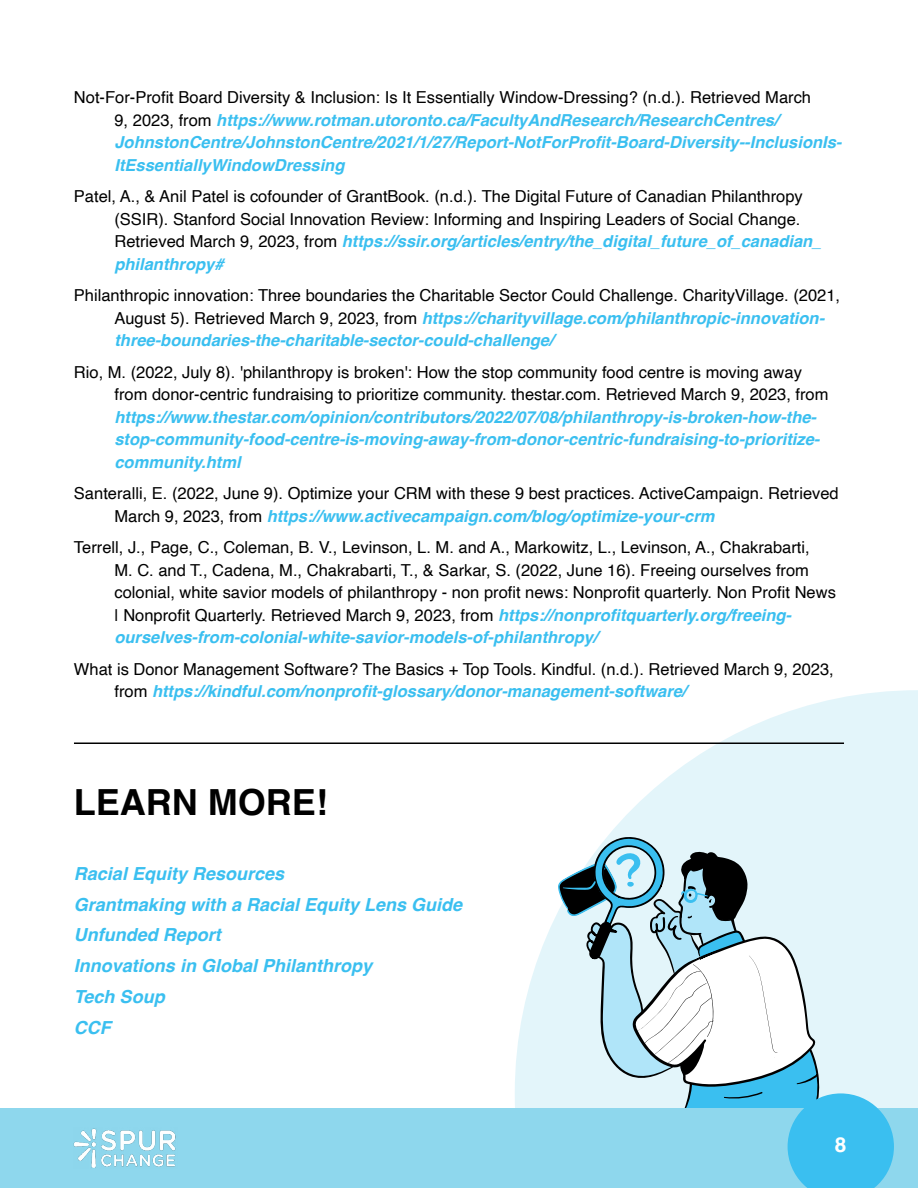
<style>
.page{position:relative;width:918px;height:1188px;background:#fff}
.page>*{position:absolute;margin:0;border:0;box-sizing:border-box;transform-origin:0 0}
.Exercice{font:700 36px "Helvetica";color:#000}
.t1{font:700 21px "Helvetica";color:#fff}
.t2{font:italic 700 18px "Helvetica";color:#3abff0}
.t3{font:16.5px/22.5px "Helvetica";color:#000}
.t4{font:italic 700 16.5px/22.5px "Helvetica";color:#3abff0}
.s1{font-weight:400;font-style:normal;color:#000}
.s2{font-weight:700;font-style:italic;color:#3abff0}
</style>
<div class="page">
<svg style="left:515px;top:690px;width:403px;height:418px;fill:#e3f5fa"></svg>
<hr style="left:74px;top:742px;width:770px;height:2px;background:#000">
<div style="left:0;top:1108px;width:918px;height:80px;background:#8ed7ed"></div>
<img style="left:74px;top:1128px;width:102px;height:40px">
<svg style="left:557px;top:837px;width:337px;height:351px"></svg>
<p class="t4" style="left:114px;top:88px;width:729px;text-indent:-40px"><span class="s1">Not-For-Profit Board Diversity &amp; Inclusion: Is It Essentially Window-Dressing? (n.d.). Retrieved March<br>9, 2023, from</span> https://www.rotman.utoronto.ca/FacultyAndResearch/ResearchCentres/ JohnstonCentre/JohnstonCentre/2021/1/27/Report-NotForProfit-Board-Diversity--InclusionIs-ItEssentiallyWindowDressing</p>
<p class="t3" style="left:114px;top:186px;width:708px;text-indent:-40px">Patel, A., &amp; Anil Patel is cofounder of GrantBook. (n.d.). The Digital Future of Canadian Philanthropy (SSIR). Stanford Social Innovation Review: Informing and Inspiring Leaders of Social Change.<br>Retrieved March 9, 2023, from <span class="s2">https://ssir.org/articles/entry/the_digital_future_of_canadian_ philanthropy#</span></p>
<p class="t3" style="left:114px;top:285px;width:727px;text-indent:-40px">Philanthropic innovation: Three boundaries the Charitable Sector Could Challenge. CharityVillage. (2021,<br>August 5). Retrieved March 9, 2023, from <span class="s2">https://charityvillage.com/philanthropic-innovation&shy;three-boundaries-the-charitable-sector-could-challenge/</span></p>
<p class="t4" style="left:114px;top:362px;width:716px;text-indent:-40px"><span class="s1">Rio, M. (2022, July 8). 'philanthropy is broken': How the stop community food centre is moving away from donor-centric fundraising to prioritize community. thestar.com. Retrieved March 9, 2023, from </span>https://www.thestar.com/opinion/contributors/2022/07/08/philanthropy-is-broken-how-the&shy;stop-community-food-centre-is-moving-away-from-donor-centric-fundraising-to-prioritize&shy;community.html</p>
<p class="t3" style="left:114px;top:483px;width:726px;text-indent:-40px">Santeralli, E. (2022, June 9). Optimize your CRM with these 9 best practices. ActiveCampaign. Retrieved<br>March 9, 2023, from <span class="s2">https://www.activecampaign.com/blog/optimize-your-crm</span></p>
<p class="t3" style="left:114px;top:537px;width:723px;text-indent:-40px">Terrell, J., Page, C., Coleman, B. V., Levinson, L. M. and A., Markowitz, L., Levinson, A., Chakrabarti,<br>M. C. and T., Cadena, M., Chakrabarti, T., &amp; Sarkar, S. (2022, June 16). Freeing ourselves from colonial, white savior models of philanthropy - non profit news: Nonprofit quarterly. Non Profit News | Nonprofit Quarterly. Retrieved March 9, 2023, from <span class="s2">https://nonprofitquarterly.org/freeing&shy;ourselves-from-colonial-white-savior-models-of-philanthropy/</span></p>
<p class="t3" style="left:114px;top:658px;width:721px;text-indent:-40px">What is Donor Management Software? The Basics + Top Tools. Kindful. (n.d.). Retrieved March 9, 2023, from <span class="s2">https://kindful.com/nonprofit-glossary/donor-management-software/</span></p>
<p class="Exercice" style="left:74px;top:781px;width:255px">LEARN MORE!</p>
<p class="t2" style="left:74px;top:862px;width:212px">Racial Equity Resources</p>
<p class="t2" style="left:74px;top:893px;width:390px">Grantmaking with a Racial Equity Lens Guide</p>
<p class="t2" style="left:74px;top:924px;width:148px">Unfunded Report</p>
<p class="t2" style="left:74px;top:955px;width:300px">Innovations in Global Philanthropy</p>
<p class="t2" style="left:74px;top:985px;width:92px">Tech Soup</p>
<p class="t2" style="left:74px;top:1016px;width:38px">CCF</p>
<p class="t1" style="left:835px;top:1132px;width:13px">8</p>
</div>
